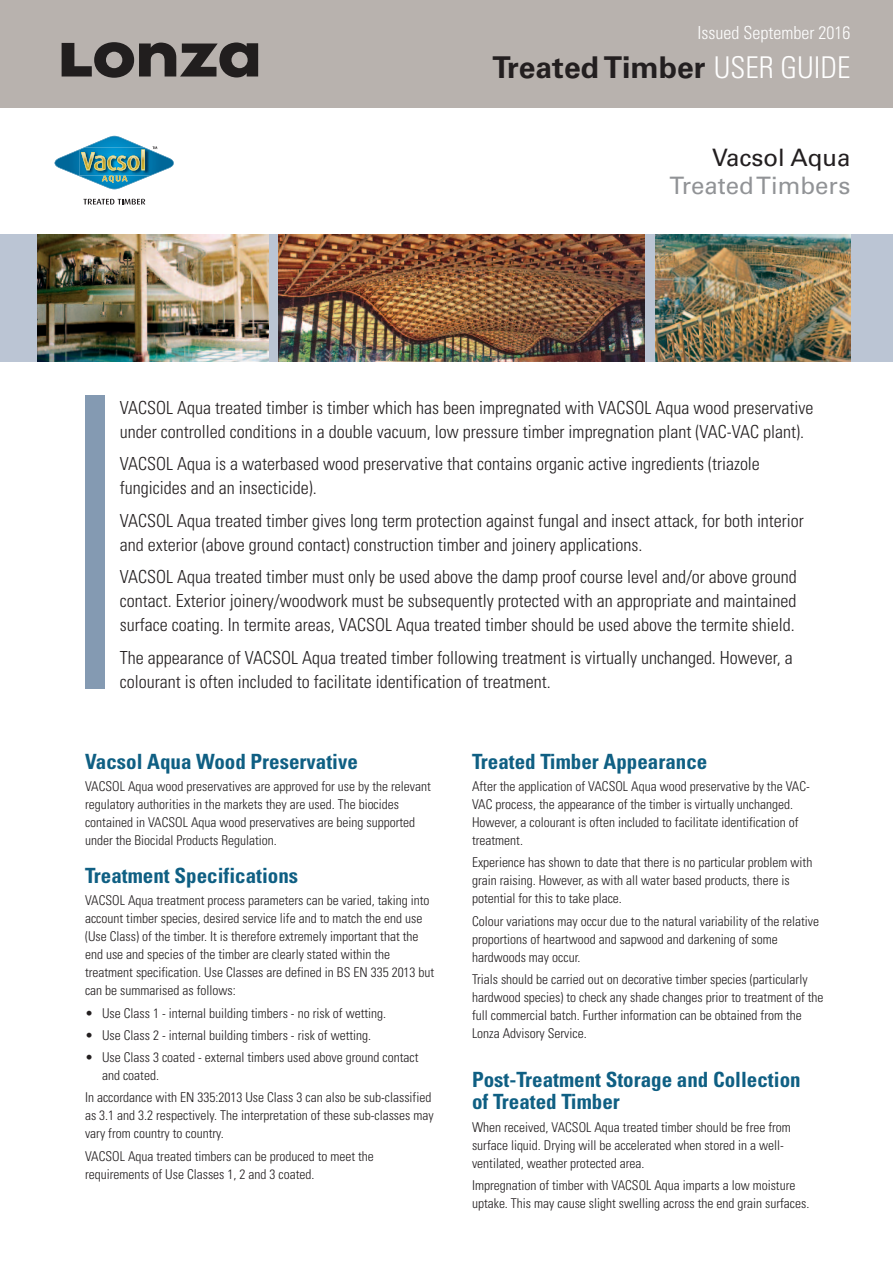
<style>
.page{position:relative;width:893px;height:1263px;background:#fff}
.page>*{position:absolute;margin:0;border:0;box-sizing:border-box;transform-origin:0 0}
.t1{font:700 30px "Univers";color:#231f20}
.t2{font:24px "Univers";color:#919396}
.t3{font:24px "Univers";color:#231f20}
.t4{font:700 condensed 21px/22.5px "Univers";color:#0f5f83}
.t5{font:300 condensed 18px/24px "Univers";color:#231f20}
.t6{font:300 condensed 18px "Univers";color:#fff}
.t7{font:300 condensed 13.5px/18px "Univers";color:#231f20}
.s1{font-weight:300;font-stretch:condensed;color:#fff}
</style>
<div class="page">
<div style="left:0;top:0;width:893px;height:107px;background:#b8b2ae"></div>
<svg style="left:62px;top:42px;width:196px;height:36px"></svg>
<div style="left:0;top:234px;width:893px;height:128px;background:#bbc5d4"></div>
<svg style="left:83px;top:199px;width:62px;height:6px"></svg>
<svg style="left:54px;top:135px;width:120px;height:55px"></svg>
<img style="left:37px;top:234px;width:232px;height:128px">
<img style="left:278px;top:234px;width:366px;height:128px">
<img style="left:656px;top:234px;width:194px;height:128px">
<div style="left:85px;top:395px;width:19px;height:294px;background:#849ab2"></div>
<h3 class="t6" style="left:697px;top:26px;width:154px">Issued September 2016</h3>
<h1 class="t1" style="left:492px;top:56px;width:360px">Treated Timber <span class="s1">USER GUIDE</span></h1>
<h2 class="t3" style="left:712px;top:148px;width:140px">Vacsol Aqua</h2>
<h2 class="t2" style="left:669px;top:177px;width:183px">TreatedTimbers</h2>
<h3 class="t5" style="left:120px;top:397px;width:695px">VACSOL Aqua treated timber is timber which has been impregnated with VACSOL Aqua wood preservative under controlled conditions in a double vacuum, low pressure timber impregnation plant (VAC-VAC plant).</h3>
<h3 class="t5" style="left:120px;top:453px;width:642px">VACSOL Aqua is a waterbased wood preservative that contains organic active ingredients (triazole fungicides and an insecticide).</h3>
<h3 class="t5" style="left:120px;top:510px;width:686px">VACSOL Aqua treated timber gives long term protection against fungal and insect attack, for both interior and exterior (above ground contact) construction timber and joinery applications.</h3>
<p class="t5" style="left:120px;top:566px;width:678px;text-align:justify">VACSOL Aqua treated timber must only be used above the damp proof course level and/or above ground contact. Exterior joinery/woodwork must be subsequently protected with an appropriate and maintained surface coating. In termite areas, VACSOL Aqua treated timber should be used above the termite shield.</p>
<h3 class="t5" style="left:120px;top:647px;width:674px">The appearance of VACSOL Aqua treated timber following treatment is virtually unchanged. However, a colourant is often included to facilitate identification of treatment.</h3>
<h3 class="t4" style="left:85px;top:752px;width:274px">Vacsol Aqua Wood Preservative</h3>
<p class="t7" style="left:85px;top:778px;width:347px">VACSOL Aqua wood preservatives are approved for use by the relevant regulatory authorities in the markets they are used. The biocides contained in VACSOL Aqua wood preservatives are being supported under the Biocidal Products Regulation.</p>
<h3 class="t4" style="left:85px;top:866px;width:215px">Treatment Specifications</h3>
<p class="t7" style="left:85px;top:893px;width:351px">VACSOL Aqua treatment process parameters can be varied, taking into account timber species, desired service life and to match the end use (Use Class) of the timber. It is therefore extremely important that the end use and species of the timber are clearly stated within the treatment specification. Use Classes are defined in BS EN 335 2013 but can be summarised as follows:</p>
<p class="t7" style="left:85px;top:1005px;width:303px">• Use Class 1 - internal building timbers - no risk of wetting.</p>
<p class="t7" style="left:85px;top:1027px;width:288px">• Use Class 2 - internal building timbers - risk of wetting.</p>
<p class="t7" style="left:102px;top:1049px;width:318px;text-indent:-17px">• Use Class 3 coated - external timbers used above ground contact and coated.</p>
<p class="t7" style="left:85px;top:1090px;width:350px">In accordance with EN 335:2013 Use Class 3 can also be sub-classified as 3.1 and 3.2 respectively. The interpretation of these sub-classes may vary from country to country.</p>
<p class="t7" style="left:85px;top:1148px;width:290px">VACSOL Aqua treated timbers can be produced to meet the requirements of Use Classes 1, 2 and 3 coated.</p>
<h3 class="t4" style="left:472px;top:752px;width:237px">Treated Timber Appearance</h3>
<p class="t7" style="left:472px;top:778px;width:339px">After the application of VACSOL Aqua wood preservative by the VAC-VAC process, the appearance of the timber is virtually unchanged.<br>However, a colourant is often included to facilitate identification of treatment.</p>
<p class="t7" style="left:472px;top:855px;width:342px">Experience has shown to date that there is no particular problem with grain raising. However, as with all water based products, there is potential for this to take place.</p>
<p class="t7" style="left:472px;top:913px;width:349px">Colour variations may occur due to the natural variability of the relative proportions of heartwood and sapwood and darkening of some hardwoods may occur.</p>
<p class="t7" style="left:472px;top:971px;width:353px">Trials should be carried out on decorative timber species (particularly hardwood species) to check any shade changes prior to treatment of the full commercial batch. Further information can be obtained from the Lonza Advisory Service.</p>
<h3 class="t4" style="left:472px;top:1070px;width:330px">Post-Treatment Storage and Collection of Treated Timber</h3>
<p class="t7" style="left:472px;top:1119px;width:320px">When received, VACSOL Aqua treated timber should be free from surface liquid. Drying will be accelerated when stored in a well&shy;ventilated, weather protected area.</p>
<p class="t7" style="left:472px;top:1177px;width:339px">Impregnation of timber with VACSOL Aqua imparts a low moisture uptake. This may cause slight swelling across the end grain surfaces.</p>
</div>
